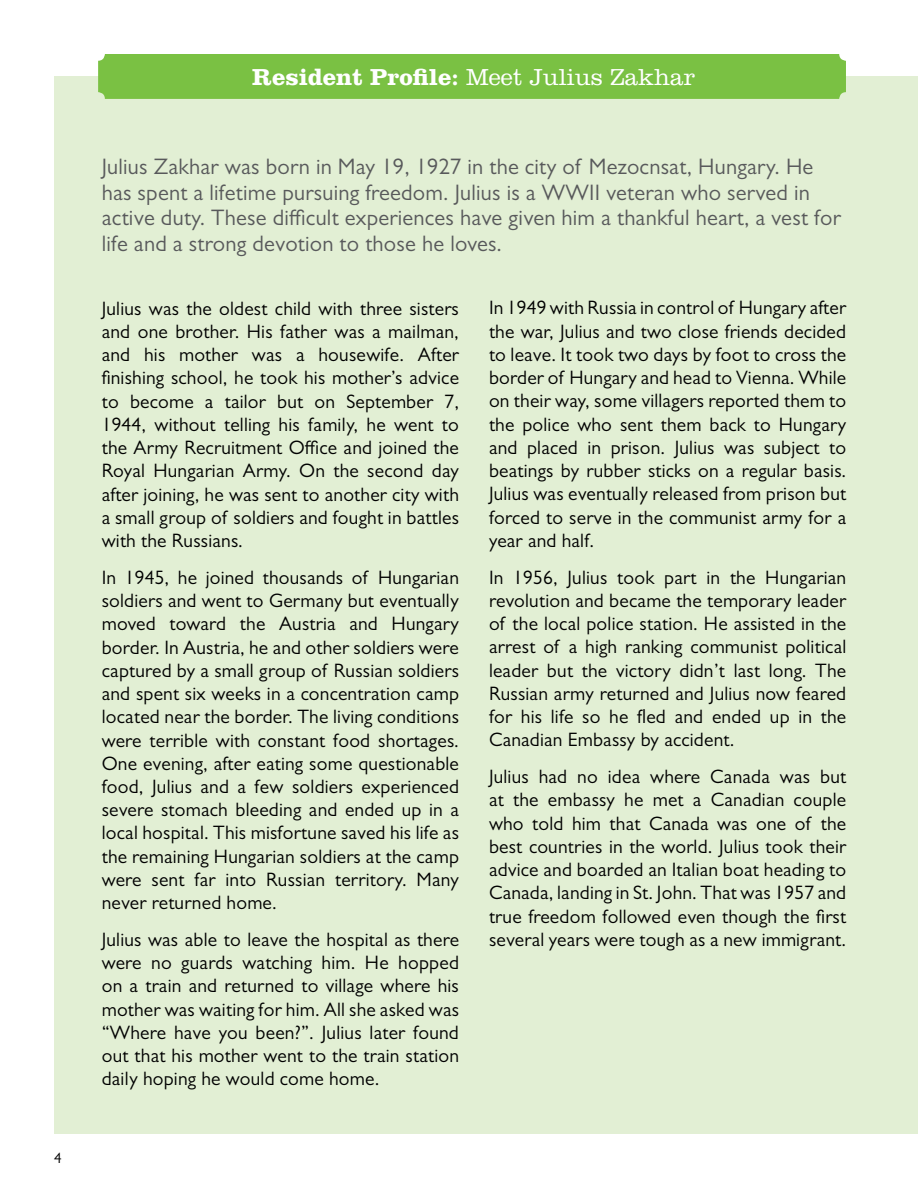
<style>
.page{position:relative;width:918px;height:1188px;background:#fff}
.page>*{position:absolute;margin:0;border:0;box-sizing:border-box;transform-origin:0 0}
.t1{font:700 24px "Clarendon LT Std";color:#fff}
.t2{font:22.5px/25.5px "Gill Sans MT Pro";letter-spacing:.01em;color:#58595b}
.t3{font:19.5px/23.2px "Gill Sans MT Pro";letter-spacing:.01em;color:#000;text-align:justify}
.t4{font:15px "Gill Sans MT Pro";color:#000}
.s1{font-weight:300}
</style>
<div class="page">
<div style="left:54px;top:76px;width:864px;height:1058px;background:#e2efd4"></div>
<div style="left:98px;top:54px;width:748px;height:45px;background:#7ac143;border-radius:7px"></div>
<p class="t4" style="left:54px;top:1149px;width:9px">4</p>
<p class="t1" style="left:252px;top:63px;width:445px">Resident Profile: <span class="s1">Meet Julius Zakhar</span></p>
<p class="t2" style="left:102px;top:154px;width:741px">Julius Zakhar was born in May 19, 1927 in the city of Mezocnsat, Hungary. He has spent a lifetime pursuing freedom. Julius is a WWII veteran who served in active duty. These difficult experiences have given him a thankful heart, a vest for life and a strong devotion to those he loves.</p>
<p class="t3" style="left:102px;top:296px;width:359px">Julius was the oldest child with three sisters and one brother. His father was a mailman, and his mother was a housewife. After finishing school, he took his mother’s advice to become a tailor but on September 7, 1944, without telling his family, he went to the Army Recruitment Office and joined the Royal Hungarian Army. On the second day after joining, he was sent to another city with a small group of soldiers and fought in battles with the Russians.</p>
<p class="t3" style="left:102px;top:565px;width:359px">In 1945, he joined thousands of Hungarian soldiers and went to Germany but eventually moved toward the Austria and Hungary border. In Austria, he and other soldiers were captured by a small group of Russian soldiers and spent six weeks in a concentration camp located near the border. The living conditions were terrible with constant food shortages.<br>One evening, after eating some questionable food, Julius and a few soldiers experienced severe stomach bleeding and ended up in a local hospital. This misfortune saved his life as the remaining Hungarian soldiers at the camp were sent far into Russian territory. Many never returned home.</p>
<p class="t3" style="left:102px;top:928px;width:359px">Julius was able to leave the hospital as there were no guards watching him. He hopped on a train and returned to village where his mother was waiting for him. All she asked was “Where have you been?”. Julius later found out that his mother went to the train station daily hoping he would come home.</p>
<p class="t3" style="left:489px;top:296px;width:359px">In 1949 with Russia in control of Hungary after the war, Julius and two close friends decided to leave. It took two days by foot to cross the border of Hungary and head to Vienna. While on their way, some villagers reported them to the police who sent them back to Hungary and placed in prison. Julius was subject to beatings by rubber sticks on a regular basis.<br>Julius was eventually released from prison but forced to serve in the communist army for a year and half.</p>
<p class="t3" style="left:489px;top:565px;width:359px">In 1956, Julius took part in the Hungarian revolution and became the temporary leader of the local police station. He assisted in the arrest of a high ranking communist political leader but the victory didn’t last long. The Russian army returned and Julius now feared for his life so he fled and ended up in the Canadian Embassy by accident.</p>
<p class="t3" style="left:489px;top:765px;width:359px">Julius had no idea where Canada was but at the embassy he met a Canadian couple who told him that Canada was one of the best countries in the world. Julius took their advice and boarded an Italian boat heading to Canada, landing in St. John. That was 1957 and true freedom followed even though the first several years were tough as a new immigrant.</p>
</div>
